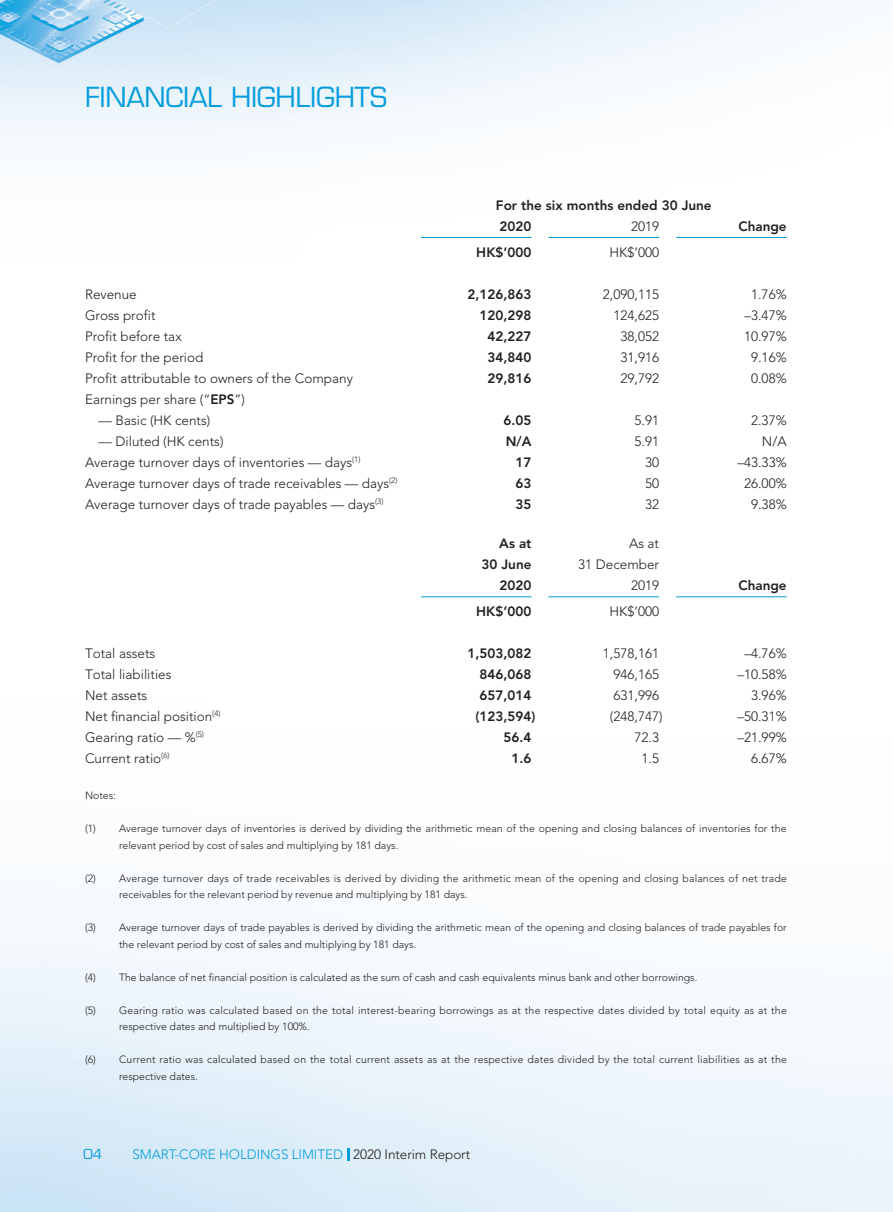
<style>
.page{position:relative;width:893px;height:1212px;background:#fff}
.page>*{position:absolute;margin:0;border:0;box-sizing:border-box;transform-origin:0 0}
.t1{font:27px "Eurostile LT Std";letter-spacing:-.01em;color:#069ddc}
._00_txt{font:300 13.5px "Avenir LT Std";color:#231f20}
._50_Table_txt{font:300 13.5px "Avenir LT Std";color:#231f20}
._50_Table_txt-2{font:800 13.5px "Avenir LT Std";color:#231f20}
._00_txt-2{font:800 13.5px "Avenir LT Std";color:#231f20}
.t2{font:300 13.5px "Avenir LT Std";letter-spacing:-.005em;color:#069ddc}
.t3{font:13.5px "Eurostile LT Std";color:#069ddc}
._06_Notes{font:300 10.5px/16.5px "Avenir LT Std";letter-spacing:.005em;color:#231f20}
.s1{font-weight:800}
.s2{color:#231f20}
</style>
<div class="page">
<img style="left:0;top:0;width:893px;height:1212px">
<svg style="left:347px;top:1148px;width:2px;height:12px"></svg>
<hr style="left:421px;top:237px;width:110px;height:1px;background:#069ddc">
<hr style="left:548px;top:237px;width:111px;height:1px;background:#069ddc">
<hr style="left:676px;top:237px;width:111px;height:1px;background:#069ddc">
<hr style="left:421px;top:596px;width:110px;height:1px;background:#069ddc">
<hr style="left:548px;top:596px;width:111px;height:1px;background:#069ddc">
<hr style="left:676px;top:596px;width:111px;height:1px;background:#069ddc">
<p class="t1" style="left:85px;top:81px;width:303px">FINANCIAL HIGHLIGHTS</p>
<p class="_50_Table_txt-2" style="left:496px;top:197px;width:217px">For the six months ended 30 June</p>
<p class="_50_Table_txt-2" style="left:500px;top:218px;width:33px">2020</p>
<p class="_50_Table_txt" style="left:631px;top:218px;width:30px">2019</p>
<p class="_50_Table_txt-2" style="left:738px;top:218px;width:50px">Change</p>
<p class="_50_Table_txt-2" style="left:476px;top:244px;width:57px">HK$’000</p>
<p class="_50_Table_txt" style="left:609px;top:244px;width:51px">HK$’000</p>
<p class="_50_Table_txt" style="left:85px;top:286px;width:53px">Revenue</p>
<p class="_50_Table_txt-2" style="left:468px;top:286px;width:65px">2,126,863</p>
<p class="_50_Table_txt" style="left:603px;top:286px;width:58px">2,090,115</p>
<p class="_50_Table_txt" style="left:751px;top:286px;width:37px">1.76%</p>
<p class="_50_Table_txt" style="left:85px;top:307px;width:72px">Gross profit</p>
<p class="_50_Table_txt-2" style="left:480px;top:307px;width:53px">120,298</p>
<p class="_50_Table_txt" style="left:613px;top:307px;width:47px">124,625</p>
<p class="_50_Table_txt" style="left:744px;top:307px;width:44px">–3.47%</p>
<p class="_50_Table_txt" style="left:85px;top:328px;width:98px">Profit before tax</p>
<p class="_50_Table_txt-2" style="left:488px;top:328px;width:45px">42,227</p>
<p class="_50_Table_txt" style="left:620px;top:328px;width:40px">38,052</p>
<p class="_50_Table_txt" style="left:744px;top:328px;width:44px">10.97%</p>
<p class="_50_Table_txt" style="left:85px;top:349px;width:120px">Profit for the period</p>
<p class="_50_Table_txt-2" style="left:488px;top:349px;width:45px">34,840</p>
<p class="_50_Table_txt" style="left:620px;top:349px;width:40px">31,916</p>
<p class="_50_Table_txt" style="left:751px;top:349px;width:37px">9.16%</p>
<p class="_50_Table_txt" style="left:85px;top:370px;width:269px">Profit attributable to owners of the Company</p>
<p class="_50_Table_txt-2" style="left:488px;top:370px;width:45px">29,816</p>
<p class="_50_Table_txt" style="left:620px;top:370px;width:40px">29,792</p>
<p class="_50_Table_txt" style="left:751px;top:370px;width:37px">0.08%</p>
<p class="_50_Table_txt" style="left:85px;top:391px;width:162px">Earnings per share (“<span class="s1">EPS</span>”)</p>
<p class="_50_Table_txt" style="left:99px;top:412px;width:113px">— Basic (HK cents)</p>
<p class="_50_Table_txt-2" style="left:504px;top:412px;width:29px">6.05</p>
<p class="_50_Table_txt" style="left:634px;top:412px;width:26px">5.91</p>
<p class="_50_Table_txt" style="left:751px;top:412px;width:37px">2.37%</p>
<p class="_50_Table_txt" style="left:99px;top:433px;width:127px">— Diluted (HK cents)</p>
<p class="_50_Table_txt-2" style="left:506px;top:433px;width:27px">N/A</p>
<p class="_50_Table_txt" style="left:634px;top:433px;width:26px">5.91</p>
<p class="_50_Table_txt" style="left:762px;top:433px;width:26px">N/A</p>
<p class="_00_txt" style="left:85px;top:454px;width:277px">Average turnover days of inventories — days<sup>(1)</sup></p>
<p class="_00_txt-2" style="left:515px;top:454px;width:17px">17</p>
<p class="_00_txt" style="left:645px;top:454px;width:16px">30</p>
<p class="_00_txt" style="left:737px;top:454px;width:51px">–43.33%</p>
<p class="_00_txt" style="left:85px;top:475px;width:314px">Average turnover days of trade receivables — days<sup>(2)</sup></p>
<p class="_00_txt-2" style="left:515px;top:475px;width:17px">63</p>
<p class="_00_txt" style="left:645px;top:475px;width:16px">50</p>
<p class="_00_txt" style="left:744px;top:475px;width:44px">26.00%</p>
<p class="_00_txt" style="left:85px;top:496px;width:300px">Average turnover days of trade payables — days<sup>(3)</sup></p>
<p class="_00_txt-2" style="left:515px;top:496px;width:17px">35</p>
<p class="_00_txt" style="left:645px;top:496px;width:16px">32</p>
<p class="_00_txt" style="left:751px;top:496px;width:37px">9.38%</p>
<p class="_00_txt-2" style="left:499px;top:536px;width:34px">As at</p>
<p class="_00_txt" style="left:629px;top:536px;width:32px">As at</p>
<p class="_00_txt-2" style="left:482px;top:557px;width:51px">30 June</p>
<p class="_00_txt" style="left:578px;top:557px;width:82px">31 December</p>
<p class="_00_txt-2" style="left:500px;top:578px;width:33px">2020</p>
<p class="_00_txt" style="left:631px;top:578px;width:30px">2019</p>
<p class="_00_txt-2" style="left:738px;top:578px;width:50px">Change</p>
<p class="_00_txt-2" style="left:476px;top:603px;width:57px">HK$’000</p>
<p class="_00_txt" style="left:609px;top:603px;width:51px">HK$’000</p>
<p class="_00_txt" style="left:85px;top:645px;width:72px">Total assets</p>
<p class="_00_txt-2" style="left:468px;top:645px;width:65px">1,503,082</p>
<p class="_00_txt" style="left:603px;top:645px;width:58px">1,578,161</p>
<p class="_00_txt" style="left:744px;top:645px;width:44px">–4.76%</p>
<p class="_00_txt" style="left:85px;top:666px;width:88px">Total liabilities</p>
<p class="_00_txt-2" style="left:480px;top:666px;width:53px">846,068</p>
<p class="_00_txt" style="left:613px;top:666px;width:47px">946,165</p>
<p class="_00_txt" style="left:737px;top:666px;width:51px">–10.58%</p>
<p class="_00_txt" style="left:85px;top:687px;width:64px">Net assets</p>
<p class="_00_txt-2" style="left:480px;top:687px;width:53px">657,014</p>
<p class="_00_txt" style="left:613px;top:687px;width:47px">631,996</p>
<p class="_00_txt" style="left:751px;top:687px;width:37px">3.96%</p>
<p class="_00_txt" style="left:85px;top:708px;width:137px">Net financial position<sup>(4)</sup></p>
<p class="_00_txt-2" style="left:476px;top:708px;width:61px">(123,594)</p>
<p class="_00_txt" style="left:610px;top:708px;width:54px">(248,747)</p>
<p class="_00_txt" style="left:737px;top:708px;width:51px">–50.31%</p>
<p class="_00_txt" style="left:85px;top:729px;width:120px">Gearing ratio — %<sup>(5)</sup></p>
<p class="_00_txt-2" style="left:504px;top:729px;width:29px">56.4</p>
<p class="_00_txt" style="left:634px;top:729px;width:26px">72.3</p>
<p class="_00_txt" style="left:737px;top:729px;width:51px">–21.99%</p>
<p class="_00_txt" style="left:85px;top:750px;width:86px">Current ratio<sup>(6)</sup></p>
<p class="_00_txt-2" style="left:512px;top:750px;width:21px">1.6</p>
<p class="_00_txt" style="left:641px;top:750px;width:19px">1.5</p>
<p class="_00_txt" style="left:751px;top:750px;width:37px">6.67%</p>
<p class="_06_Notes" style="left:85px;top:787px;width:32px">Notes:</p>
<p class="_06_Notes" style="left:119px;top:820px;width:669px;text-indent:-34px">(1) Average turnover days of inventories is derived by dividing the arithmetic mean of the opening and closing balances of inventories for the relevant period by cost of sales and multiplying by 181 days.</p>
<p class="_06_Notes" style="left:119px;top:870px;width:669px;text-indent:-34px">(2) Average turnover days of trade receivables is derived by dividing the arithmetic mean of the opening and closing balances of net trade receivables for the relevant period by revenue and multiplying by 181 days.</p>
<p class="_06_Notes" style="left:119px;top:919px;width:669px;text-indent:-34px">(3) Average turnover days of trade payables is derived by dividing the arithmetic mean of the opening and closing balances of trade payables for the relevant period by cost of sales and multiplying by 181 days.</p>
<p class="_06_Notes" style="left:85px;top:969px;width:614px">(4) The balance of net financial position is calculated as the sum of cash and cash equivalents minus bank and other borrowings.</p>
<p class="_06_Notes" style="left:119px;top:1002px;width:669px;text-indent:-34px">(5) Gearing ratio was calculated based on the total interest-bearing borrowings as at the respective dates divided by total equity as at the respective dates and multiplied by 100%.</p>
<p class="_06_Notes" style="left:119px;top:1051px;width:669px;text-indent:-34px">(6) Current ratio was calculated based on the total current assets as at the respective dates divided by the total current liabilities as at the respective dates.</p>
<p class="t3" style="left:83px;top:1146px;width:20px">04</p>
<p class="t2" style="left:132px;top:1147px;width:339px">SMART-CORE HOLDINGS LIMITED <span class="s2">2020 Interim Report</span></p>
</div>
